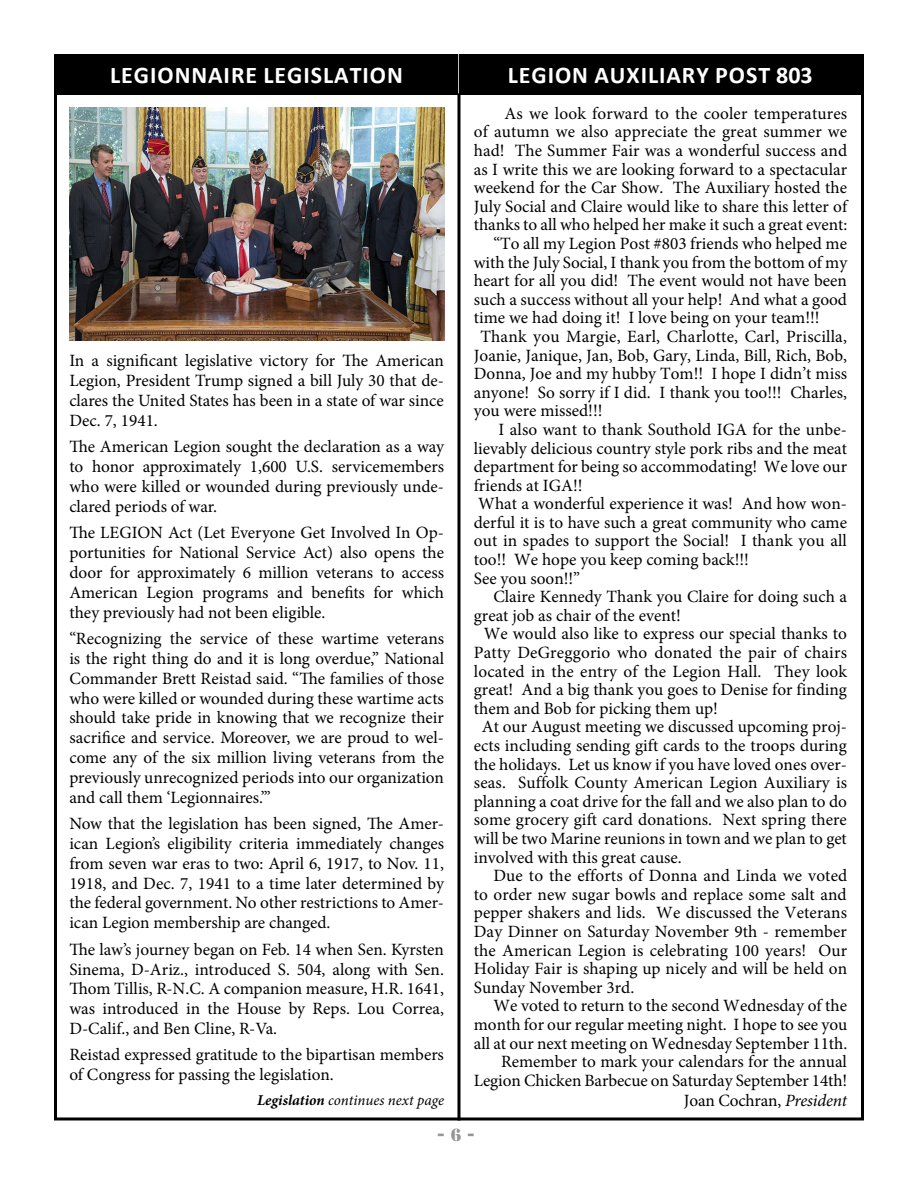
<style>
.page{position:relative;width:918px;height:1188px;background:#fff}
.page>*{position:absolute;margin:0;border:0;box-sizing:border-box;transform-origin:0 0}
.t1{font:700 24px "Calibri";letter-spacing:.04em;color:#fff}
.t2{font:17.25px/19.8px "Minion Pro";color:#000;text-align:justify}
.t3{font:16.5px "Stencil Std";color:#939598}
.t4{font:italic 15px "Minion Pro";color:#000}
.s1{font-weight:700}
.s2{font-style:italic}
</style>
<div class="page">
<hr style="left:457px;top:55px;width:3px;height:1065px;background:#000">
<div style="left:54px;top:54px;width:404px;height:40px;background:#000"></div>
<hr style="left:458px;top:54px;width:2px;height:40px;background:#fff">
<div style="left:459px;top:54px;width:403px;height:40px;background:#000"></div>
<img style="left:69px;top:107px;width:375px;height:234px">
<h1 class="t1" style="left:110px;top:60px;width:294px">LEGIONNAIRE LEGISLATION</h1>
<p class="t2" style="left:69px;top:351px;width:376px">In a significant legislative victory for The American Legion, President Trump signed a bill July 30 that de&shy;clares the United States has been in a state of war since Dec. 7, 1941.</p>
<p class="t2" style="left:69px;top:437px;width:376px">The American Legion sought the declaration as a way to honor approximately 1,600 U.S. servicemembers who were killed or wounded during previously unde&shy;clared periods of war.</p>
<p class="t2" style="left:69px;top:523px;width:376px">The LEGION Act (Let Everyone Get Involved In Op&shy;portunities for National Service Act) also opens the door for approximately 6 million veterans to access American Legion programs and benefits for which they previously had not been eligible.</p>
<p class="t2" style="left:69px;top:629px;width:376px">“Recognizing the service of these wartime veterans is the right thing do and it is long overdue,” National Commander Brett Reistad said. “The families of those who were killed or wounded during these wartime acts should take pride in knowing that we recognize their sacrifice and service. Moreover, we are proud to wel&shy;come any of the six million living veterans from the previously unrecognized periods into our organization and call them ‘Legionnaires.’”</p>
<p class="t2" style="left:69px;top:814px;width:376px">Now that the legislation has been signed, The Amer&shy;ican Legion’s eligibility criteria immediately changes from seven war eras to two: April 6, 1917, to Nov. 11, 1918, and Dec. 7, 1941 to a time later determined by the federal government. No other restrictions to Amer&shy;ican Legion membership are changed.</p>
<p class="t2" style="left:69px;top:939px;width:376px">The law’s journey began on Feb. 14 when Sen. Kyrsten Sinema, D-Ariz., introduced S. 504, along with Sen.<br>Thom Tillis, R-N.C. A companion measure, H.R. 1641, was introduced in the House by Reps. Lou Correa, D-Calif., and Ben Cline, R-Va.</p>
<p class="t2" style="left:69px;top:1045px;width:376px">Reistad expressed gratitude to the bipartisan members of Congress for passing the legislation.</p>
<h1 class="t1" style="left:508px;top:59px;width:306px">LEGION AUXILIARY POST 803</h1>
<p class="t2" style="left:505px;top:103px;width:344px">As we look forward to the cooler temperatures</p>
<p class="t2" style="left:474px;top:122px;width:375px">of autumn we also appreciate the great summer we</p>
<p class="t2" style="left:474px;top:141px;width:375px">had! The Summer Fair was a wonderful success and</p>
<p class="t2" style="left:474px;top:159px;width:375px">as I write this we are looking forward to a spectacular</p>
<p class="t2" style="left:474px;top:178px;width:375px">weekend for the Car Show. The Auxiliary hosted the</p>
<p class="t2" style="left:474px;top:196px;width:375px">July Social and Claire would like to share this letter of</p>
<p class="t2" style="left:474px;top:215px;width:375px">thanks to all who helped her make it such a great event:</p>
<p class="t2" style="left:493px;top:234px;width:355px">“To all my Legion Post #803 friends who helped me</p>
<p class="t2" style="left:474px;top:252px;width:375px">with the July Social, I thank you from the bottom of my</p>
<p class="t2" style="left:474px;top:271px;width:375px">heart for all you did! The event would not have been</p>
<p class="t2" style="left:474px;top:289px;width:375px">such a success without all your help! And what a good</p>
<p class="t2" style="left:474px;top:308px;width:347px">time we had doing it! I love being on your team!!!</p>
<p class="t2" style="left:480px;top:327px;width:368px">Thank you Margie, Earl, Charlotte, Carl, Priscilla,</p>
<p class="t2" style="left:474px;top:345px;width:375px">Joanie, Janique, Jan, Bob, Gary, Linda, Bill, Rich, Bob,</p>
<p class="t2" style="left:474px;top:364px;width:375px">Donna, Joe and my hubby Tom!! I hope I didn’t miss</p>
<p class="t2" style="left:474px;top:382px;width:375px">anyone! So sorry if I did. I thank you too!!! Charles,</p>
<p class="t2" style="left:474px;top:401px;width:130px">you were missed!!!</p>
<p class="t2" style="left:499px;top:420px;width:350px">I also want to thank Southold IGA for the unbe-</p>
<p class="t2" style="left:474px;top:438px;width:375px">lievably delicious country style pork ribs and the meat</p>
<p class="t2" style="left:474px;top:457px;width:375px">department for being so accommodating! We love our</p>
<p class="t2" style="left:474px;top:475px;width:110px">friends at IGA!!</p>
<p class="t2" style="left:478px;top:494px;width:370px">What a wonderful experience it was! And how won-</p>
<p class="t2" style="left:474px;top:513px;width:375px">derful it is to have such a great community who came</p>
<p class="t2" style="left:474px;top:531px;width:375px">out in spades to support the Social! I thank you all</p>
<p class="t2" style="left:474px;top:550px;width:277px">too!! We hope you keep coming back!!!</p>
<p class="t2" style="left:474px;top:568px;width:108px">See you soon!!”</p>
<p class="t2" style="left:493px;top:587px;width:355px">Claire Kennedy Thank you Claire for doing such a</p>
<p class="t2" style="left:474px;top:606px;width:208px">great job as chair of the event!</p>
<p class="t2" style="left:484px;top:624px;width:365px">We would also like to express our special thanks to</p>
<p class="t2" style="left:474px;top:643px;width:375px">Patty DeGreggorio who donated the pair of chairs</p>
<p class="t2" style="left:474px;top:661px;width:375px">located in the entry of the Legion Hall. They look</p>
<p class="t2" style="left:474px;top:680px;width:375px">great! And a big thank you goes to Denise for finding</p>
<p class="t2" style="left:474px;top:699px;width:246px">them and Bob for picking them up!</p>
<p class="t2" style="left:482px;top:717px;width:367px">At our August meeting we discussed upcoming proj-</p>
<p class="t2" style="left:474px;top:736px;width:374px">ects including sending gift cards to the troops during</p>
<p class="t2" style="left:474px;top:754px;width:375px">the holidays. Let us know if you have loved ones over-</p>
<p class="t2" style="left:474px;top:773px;width:375px">seas. Suffolk County American Legion Auxiliary is</p>
<p class="t2" style="left:474px;top:792px;width:375px">planning a coat drive for the fall and we also plan to do</p>
<p class="t2" style="left:474px;top:810px;width:375px">some grocery gift card donations. Next spring there</p>
<p class="t2" style="left:474px;top:829px;width:375px">will be two Marine reunions in town and we plan to get</p>
<p class="t2" style="left:474px;top:847px;width:209px">involved with this great cause.</p>
<p class="t2" style="left:493px;top:866px;width:355px">Due to the efforts of Donna and Linda we voted</p>
<p class="t2" style="left:474px;top:884px;width:374px">to order new sugar bowls and replace some salt and</p>
<p class="t2" style="left:474px;top:903px;width:375px">pepper shakers and lids. We discussed the Veterans</p>
<p class="t2" style="left:474px;top:922px;width:375px">Day Dinner on Saturday November 9th - remember</p>
<p class="t2" style="left:474px;top:940px;width:375px">the American Legion is celebrating 100 years! Our</p>
<p class="t2" style="left:474px;top:959px;width:375px">Holiday Fair is shaping up nicely and will be held on</p>
<p class="t2" style="left:474px;top:977px;width:162px">Sunday November 3rd.</p>
<p class="t2" style="left:493px;top:996px;width:355px">We voted to return to the second Wednesday of the</p>
<p class="t2" style="left:474px;top:1015px;width:375px">month for our regular meeting night. I hope to see you</p>
<p class="t2" style="left:474px;top:1033px;width:375px">all at our next meeting on Wednesday September 11th.</p>
<p class="t2" style="left:501px;top:1052px;width:347px">Remember to mark your calendars for the annual</p>
<p class="t2" style="left:474px;top:1070px;width:375px">Legion Chicken Barbecue on Saturday September 14th!</p>
<p class="t4" style="left:257px;top:1090px;width:188px"><span class="s1">Legislation</span> continues next page</p>
<p class="t2" style="left:684px;top:1090px;width:165px">Joan Cochran, <span class="s2">President</span></p>
<p class="t3" style="left:437px;top:1124px;width:40px">- 6 -</p>
</div>
